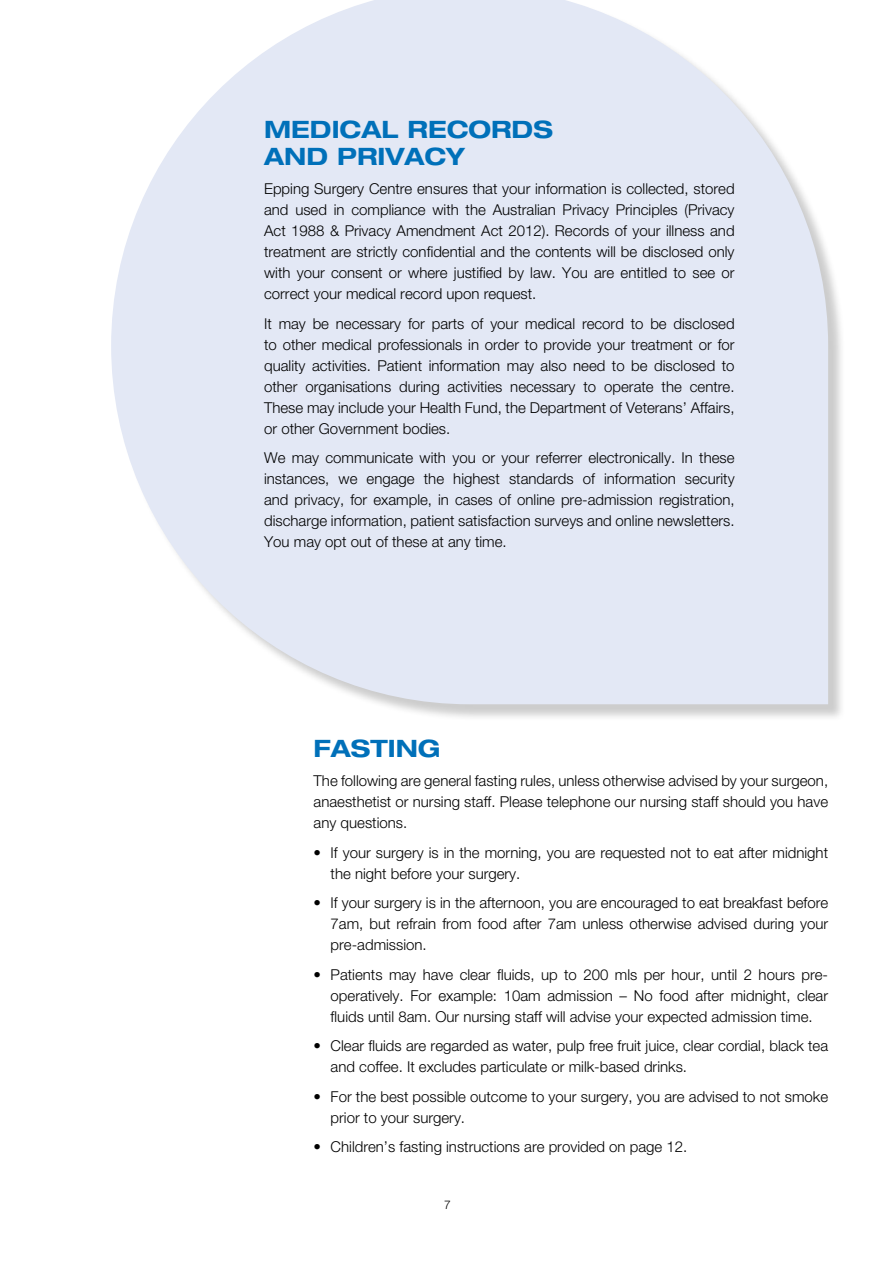
<style>
.page{position:relative;width:893px;height:1263px;background:#fff}
.page>*{position:absolute;margin:0;border:0;box-sizing:border-box;transform-origin:0 0}
.t1{font:700 expanded 24px/27px "Helvetica Neue";color:#0070b9}
.t2{font:300 15px/21px "Helvetica Neue";color:#000;text-align:justify}
.t3{font:300 12px "Helvetica Neue";color:#000}
</style>
<div class="page">
<div style="left:113px;top:0;width:733px;height:722px;background:#000;opacity:.2"></div>
<svg style="left:111px;top:0;width:717px;height:704px;background:#e6ebf6"></svg>
<h1 class="t1" style="left:264px;top:115px;width:290px">MEDICAL RECORDS<br>AND PRIVACY</h1>
<p class="t2" style="left:264px;top:178px;width:472px">Epping Surgery Centre ensures that your information is collected, stored and used in compliance with the Australian Privacy Principles (Privacy Act 1988 &amp; Privacy Amendment Act 2012). Records of your illness and treatment are strictly confidential and the contents will be disclosed only with your consent or where justified by law. You are entitled to see or correct your medical record upon request.</p>
<p class="t2" style="left:264px;top:312px;width:472px">It may be necessary for parts of your medical record to be disclosed to other medical professionals in order to provide your treatment or for quality activities. Patient information may also need to be disclosed to other organisations during activities necessary to operate the centre.<br>These may include your Health Fund, the Department of Veterans’ Affairs, or other Government bodies.</p>
<p class="t2" style="left:264px;top:447px;width:472px">We may communicate with you or your referrer electronically. In these instances, we engage the highest standards of information security and privacy, for example, in cases of online pre-admission registration, discharge information, patient satisfaction surveys and online newsletters.<br>You may opt out of these at any time.</p>
<h1 class="t1" style="left:314px;top:734px;width:129px">FASTING</h1>
<p class="t2" style="left:314px;top:770px;width:516px">The following are general fasting rules, unless otherwise advised by your surgeon, anaesthetist or nursing staff. Please telephone our nursing staff should you have any questions.</p>
<p class="t2" style="left:331px;top:841px;width:499px;text-indent:-17px">• If your surgery is in the morning, you are requested not to eat after midnight the night before your surgery.</p>
<p class="t2" style="left:331px;top:892px;width:499px;text-indent:-17px">• If your surgery is in the afternoon, you are encouraged to eat breakfast before 7am, but refrain from food after 7am unless otherwise advised during your pre-admission.</p>
<p class="t2" style="left:331px;top:963px;width:499px;text-indent:-17px">• Patients may have clear fluids, up to 200 mls per hour, until 2 hours pre&shy;operatively. For example: 10am admission – No food after midnight, clear fluids until 8am. Our nursing staff will advise your expected admission time.</p>
<p class="t2" style="left:331px;top:1035px;width:499px;text-indent:-17px">• Clear fluids are regarded as water, pulp free fruit juice, clear cordial, black tea and coffee. It excludes particulate or milk-based drinks.</p>
<p class="t2" style="left:331px;top:1085px;width:499px;text-indent:-17px">• For the best possible outcome to your surgery, you are advised to not smoke prior to your surgery.</p>
<p class="t2" style="left:314px;top:1136px;width:375px">• Children’s fasting instructions are provided on page 12.</p>
<p class="t3" style="left:444px;top:1197px;width:8px">7</p>
</div>
